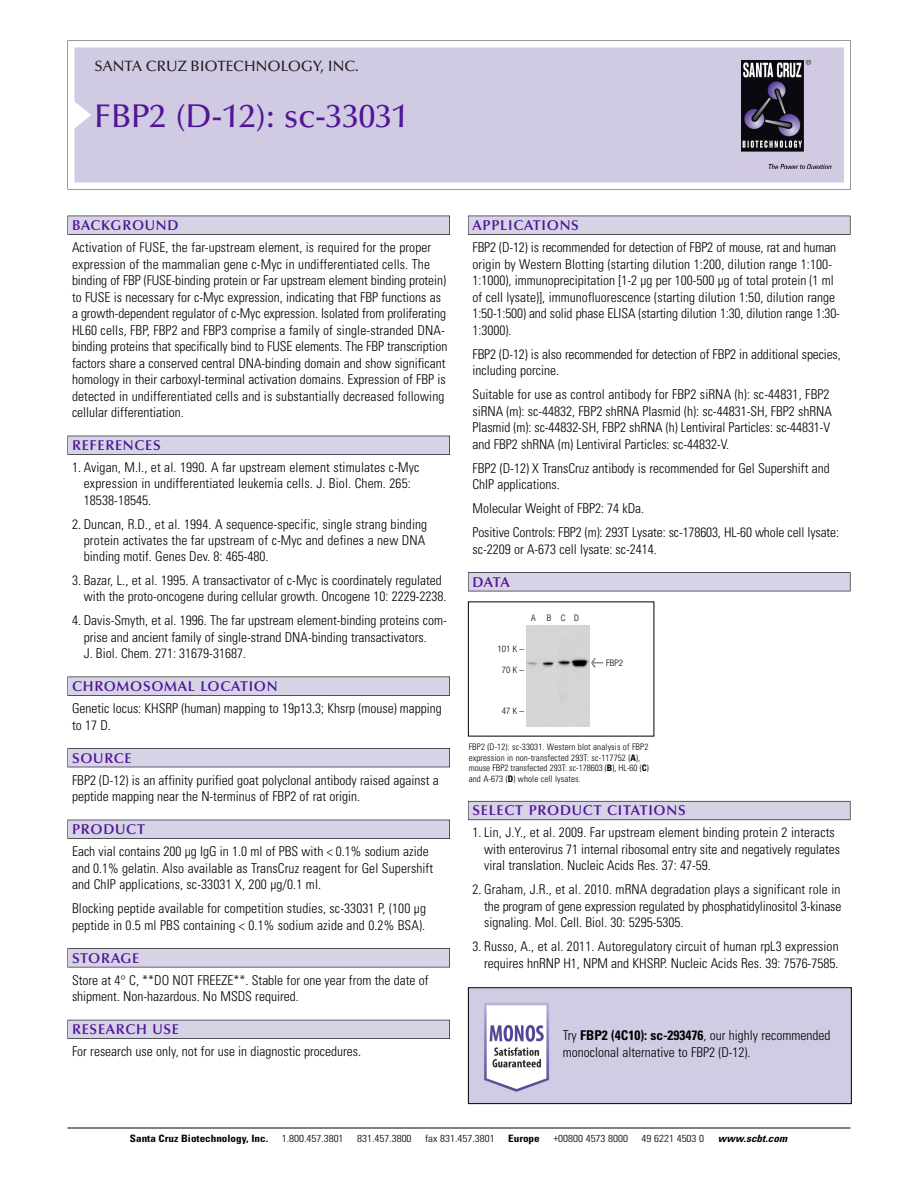
<style>
.page{position:relative;width:918px;height:1188px;background:#fff}
.page>*{position:absolute;margin:0;border:0;box-sizing:border-box;transform-origin:0 0}
.t1{font:500 33px "Optima";color:#511695}
.t2{font:500 15px "Optima";color:#231f20}
.t3{font:600 14.25px "Optima";letter-spacing:.05em;color:#511695}
.t4{font:300 condensed 13.5px/16.5px "Univers";color:#000}
.t5{font:300 condensed 10.2px "Univers";color:#000;scale:1.1 1}
.t6{font:700 condensed 10.2px "Univers";color:#000;scale:1.1 1}
.t7{font:italic 700 condensed 10.2px "Univers";letter-spacing:.005em;color:#000;scale:1.1 1}
.t8{font:300 condensed 9px/10.5px "Univers";letter-spacing:.015em;color:#000}
.t9{font:300 condensed 9px "Helvetica Neue";color:#000}
.s1{font-family:"Meta Plus";font-weight:400;font-stretch:normal;font-size:10.5px}
.s2{font-weight:700}
</style>
<div class="page">
<svg style="left:68px;top:40px;width:783px;height:149px"></svg>
<div style="left:74px;top:47px;width:770px;height:135px;background:#d1cae3"></div>
<img style="left:741px;top:60px;width:90px;height:108px">
<div style="left:68px;top:216px;width:382px;height:19px;background:#525155"></div>
<div style="left:68px;top:216px;width:381px;height:18px;background:#d7d3e7"></div>
<div style="left:68px;top:436px;width:382px;height:19px;background:#515055"></div>
<div style="left:68px;top:436px;width:381px;height:18px;background:#d7d3e7"></div>
<div style="left:68px;top:677px;width:382px;height:19px;background:#545356"></div>
<div style="left:68px;top:677px;width:381px;height:18px;background:#d7d3e7"></div>
<div style="left:68px;top:748px;width:382px;height:19px;background:#525156"></div>
<div style="left:68px;top:749px;width:381px;height:18px;background:#d7d3e7"></div>
<div style="left:68px;top:820px;width:382px;height:19px;background:#515055"></div>
<div style="left:68px;top:820px;width:381px;height:18px;background:#d7d3e7"></div>
<div style="left:68px;top:948px;width:382px;height:19px;background:#545357"></div>
<div style="left:68px;top:949px;width:381px;height:18px;background:#d7d3e7"></div>
<div style="left:68px;top:1020px;width:382px;height:19px;background:#54535a"></div>
<div style="left:68px;top:1020px;width:381px;height:18px;background:#d7d3e7"></div>
<div style="left:468px;top:216px;width:382px;height:19px;background:#525155"></div>
<div style="left:468px;top:216px;width:382px;height:18px;background:#d7d3e7"></div>
<div style="left:468px;top:572px;width:382px;height:19px;background:#525155"></div>
<div style="left:468px;top:573px;width:382px;height:18px;background:#d7d3e7"></div>
<div style="left:468px;top:801px;width:382px;height:19px;background:#66646d"></div>
<div style="left:468px;top:802px;width:382px;height:18px;background:#d7d3e7"></div>
<hr style="left:68px;top:1128px;width:782px;height:1px;background:#000">
<div style="left:526px;top:626px;width:63px;height:101px;background:#d5d5d5"></div>
<img style="left:470px;top:989px;width:380px;height:113px">
<div style="left:468px;top:987px;width:384px;height:117px;border:1px solid #000"></div>
<p class="t2" style="left:94px;top:61px;width:266px">SANTA CRUZ BIOTECHNOLOGY, INC.</p>
<h1 class="t1" style="left:94px;top:103px;width:315px">FBP2 (D-12): sc-33031</h1>
<p class="t3" style="left:72px;top:219px;width:108px">BACKGROUND</p>
<p class="t4" style="left:72px;top:240px;width:377px">Activation of FUSE, the far-upstream element, is required for the proper expression of the mammalian gene c-Myc in undifferentiated cells. The binding of FBP (FUSE-binding protein or Far upstream element binding protein) to FUSE is necessary for c-Myc expression, indicating that FBP functions as a growth-dependent regulator of c-Myc expression. Isolated from proliferating HL60 cells, FBP, FBP2 and FBP3 comprise a family of single-stranded DNA&shy;binding proteins that specifically bind to FUSE elements. The FBP transcription factors share a conserved central DNA-binding domain and show significant homology in their carboxyl-terminal activation domains. Expression of FBP is detected in undifferentiated cells and is substantially decreased following cellular differentiation.</p>
<p class="t3" style="left:72px;top:440px;width:90px">REFERENCES</p>
<p class="t4" style="left:84px;top:460px;width:337px;text-indent:-12px">1. Avigan, M.I., et al. 1990. A far upstream element stimulates c-Myc expression in undifferentiated leukemia cells. J. Biol. Chem. 265:<br>18538-18545.</p>
<p class="t4" style="left:84px;top:517px;width:345px;text-indent:-12px">2. Duncan, R.D., et al. 1994. A sequence-specific, single strang binding protein activates the far upstream of c-Myc and defines a new DNA binding motif. Genes Dev. 8: 465-480.</p>
<p class="t4" style="left:84px;top:573px;width:364px;text-indent:-12px">3. Bazar, L., et al. 1995. A transactivator of c-Myc is coordinately regulated with the proto-oncogene during cellular growth. Oncogene 10: 2229-2238.</p>
<p class="t4" style="left:84px;top:614px;width:365px;text-indent:-12px">4. Davis-Smyth, et al. 1996. The far upstream element-binding proteins com&shy;prise and ancient family of single-strand DNA-binding transactivators.<br>J. Biol. Chem. 271: 31679-31687.</p>
<p class="t3" style="left:72px;top:680px;width:207px">CHROMOSOMAL LOCATION</p>
<p class="t4" style="left:72px;top:701px;width:371px">Genetic locus: KHSRP (human) mapping to 19p13.3; Khsrp (mouse) mapping to 17 D.</p>
<p class="t3" style="left:72px;top:752px;width:61px">SOURCE</p>
<p class="t4" style="left:72px;top:773px;width:368px">FBP2 (D-12) is an affinity purified goat polyclonal antibody raised against a peptide mapping near the N-terminus of FBP2 of rat origin.</p>
<p class="t3" style="left:72px;top:824px;width:74px">PRODUCT</p>
<p class="t4" style="left:72px;top:844px;width:363px">Each vial contains 200 µg IgG in 1.0 ml of PBS with &lt; 0.1% sodium azide and 0.1% gelatin. Also available as TransCruz reagent for Gel Supershift and ChIP applications, sc-33031 X, 200 µg/0.1 ml.</p>
<p class="t4" style="left:72px;top:901px;width:356px">Blocking peptide available for competition studies, sc-33031 P, (100 µg peptide in 0.5 ml PBS containing &lt; 0.1% sodium azide and 0.2% BSA).</p>
<p class="t3" style="left:72px;top:952px;width:69px">STORAGE</p>
<p class="t4" style="left:72px;top:973px;width:358px">Store at 4° C, **DO NOT FREEZE**. Stable for one year from the date of shipment. Non-hazardous. No MSDS required.</p>
<p class="t3" style="left:72px;top:1024px;width:109px">RESEARCH USE</p>
<p class="t4" style="left:72px;top:1044px;width:290px">For research use only, not for use in diagnostic procedures.</p>
<p class="t3" style="left:473px;top:219px;width:108px">APPLICATIONS</p>
<p class="t4" style="left:473px;top:240px;width:369px">FBP2 (D-12) is recommended for detection of FBP2 of mouse, rat and human origin by Western Blotting (starting dilution 1:200, dilution range 1:100- 1:1000), immunoprecipitation [1-2 µg per 100-500 µg of total protein (1 ml of cell lysate)], immunofluorescence (starting dilution 1:50, dilution range 1:50-1:500) and solid phase ELISA (starting dilution 1:30, dilution range 1:30- 1:3000).</p>
<p class="t4" style="left:473px;top:347px;width:370px">FBP2 (D-12) is also recommended for detection of FBP2 in additional species, including porcine.</p>
<p class="t4" style="left:473px;top:387px;width:361px">Suitable for use as control antibody for FBP2 siRNA (h): sc-44831, FBP2 siRNA (m): sc-44832, FBP2 shRNA Plasmid (h): sc-44831-SH, FBP2 shRNA Plasmid (m): sc-44832-SH, FBP2 shRNA (h) Lentiviral Particles: sc-44831-V and FBP2 shRNA (m) Lentiviral Particles: sc-44832-V.</p>
<p class="t4" style="left:473px;top:461px;width:359px">FBP2 (D-12) X TransCruz antibody is recommended for Gel Supershift and<br>ChIP applications.</p>
<p class="t4" style="left:473px;top:497px;width:368px;line-height:24px">Molecular Weight of FBP2: 74 kDa.<br>Positive Controls: FBP2 (m): 293T Lysate: sc-178603, HL-60 whole cell lysate:</p>
<p class="t4" style="left:473px;top:542px;width:186px">sc-2209 or A-673 cell lysate: sc-2414.</p>
<p class="t3" style="left:473px;top:576px;width:39px">DATA</p>
<p class="t9" style="left:531px;top:614px;width:49px">A BCD</p>
<p class="t9" style="left:498px;top:646px;width:28px">101 K –</p>
<p class="t9" style="left:502px;top:667px;width:24px">70K–</p>
<p class="t9" style="left:502px;top:707px;width:24px">47K–</p>
<p class="t9" style="left:591px;top:659px;width:33px"><span class="s1">&lt;</span> FBP2</p>
<p class="t8" style="left:469px;top:743px;width:182px">FBP2 (D-12): sc-33031. Western blot analysis of FBP2 expression in non-transfected 293T: sc-117752 (<span class="s2">A</span>), mouse FBP2 transfected 293T: sc-178603 (<span class="s2">B</span>), HL-60 (<span class="s2">C</span>) and A-673 (<span class="s2">D</span>) whole cell lysates.</p>
<p class="t3" style="left:473px;top:805px;width:215px">SELECT PRODUCT CITATIONS</p>
<p class="t4" style="left:484px;top:826px;width:357px;text-indent:-12px">1. Lin, J.Y., et al. 2009. Far upstream element binding protein 2 interacts with enterovirus 71 internal ribosomal entry site and negatively regulates viral translation. Nucleic Acids Res. 37: 47-59.</p>
<p class="t4" style="left:484px;top:883px;width:359px;text-align:justify;text-indent:-12px">2. Graham, J.R., et al. 2010. mRNA degradation plays a significant role in the program of gene expression regulated by phosphatidylinositol 3-kinase signaling. Mol. Cell. Biol. 30: 5295-5305.</p>
<p class="t4" style="left:473px;top:940px;width:368px;text-align:right">3. Russo, A., et al. 2011. Autoregulatory circuit of human rpL3 expression requires hnRNP H1, NPM and KHSRP. Nucleic Acids Res. 39: 7576-7585.</p>
<p class="t4" style="left:563px;top:1028px;width:269px">Try <span class="s2">FBP2 (4C10): sc-293476</span>, our highly recommended monoclonal alternative to FBP2 (D-12).</p>
<p class="t6" style="left:130px;top:1135px;width:127px">Santa Cruz Biotechnology, Inc.</p>
<p class="t5" style="left:282px;top:1135px;width:58px">1.800.457.3801</p>
<p class="t5" style="left:357px;top:1135px;width:51px">831.457.3800</p>
<p class="t5" style="left:425px;top:1135px;width:65px">fax 831.457.3801</p>
<p class="t6" style="left:508px;top:1135px;width:30px">Europe</p>
<p class="t5" style="left:553px;top:1135px;width:69px">+00800 4573 8000</p>
<p class="t5" style="left:642px;top:1135px;width:58px">49 6221 4503 0</p>
<p class="t7" style="left:718px;top:1135px;width:64px">www.scbt.com</p>
</div>
